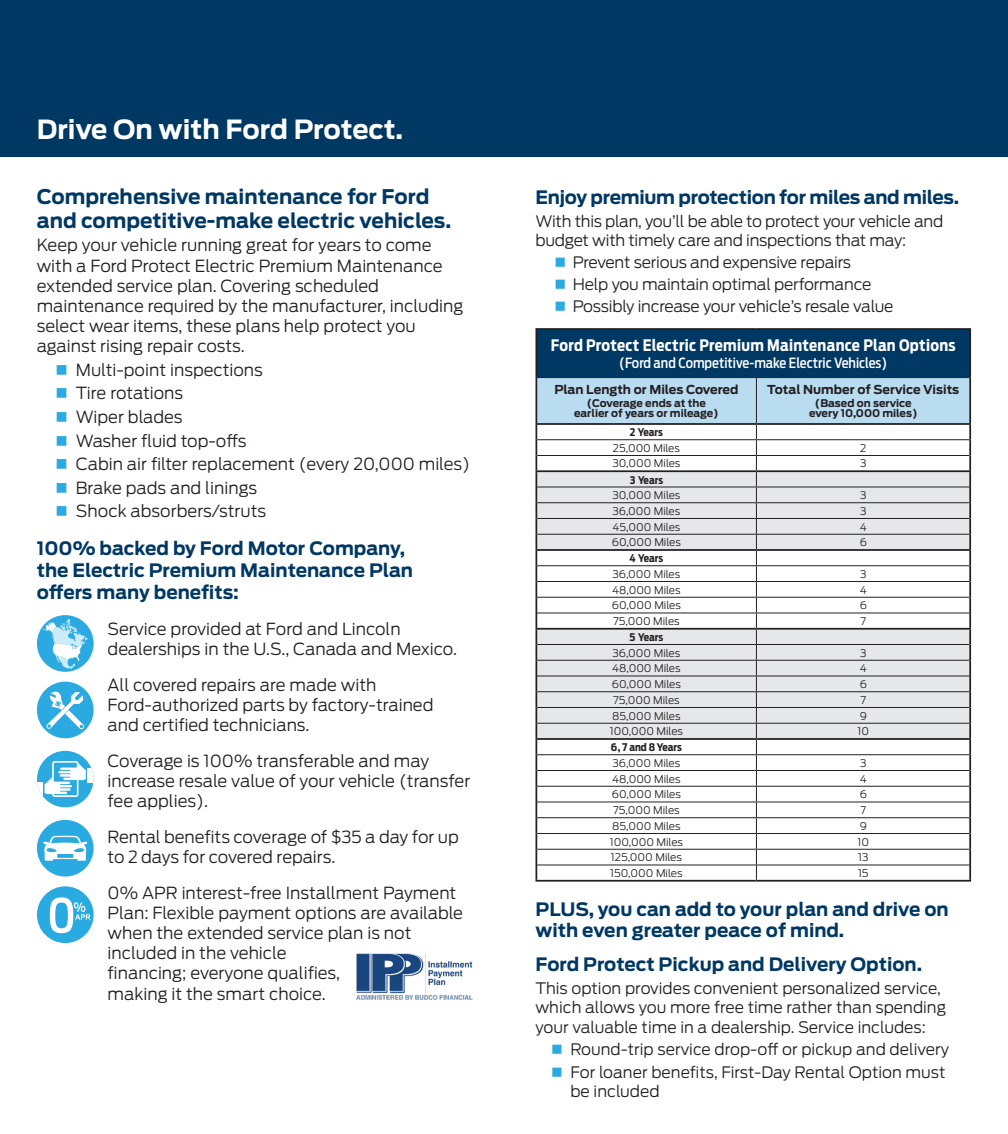
<style>
.page{position:relative;width:1008px;height:1134px;background:#fff}
.page>*{position:absolute;margin:0;border:0;box-sizing:border-box;transform-origin:0 0}
.t1{font:700 26.25px "Ford Antenna";color:#fff}
.Headlines_11_5_13_5{font:700 20.12px/23.6px "Ford Antenna";color:#003864}
.Headlines_11_5_13_5-2{font:700 18.38px/21.9px "Ford Antenna";letter-spacing:-.01em;color:#003864}
.Icon_Subhead_10_5_12{font:700 18.38px/21.9px "Ford Antenna";color:#003864}
.Icon_Body_Copy_9_5_1{font:300 16.62px/20.1px "Ford Antenna";color:#231f20}
.Body_Copy_9_5_11_5{font:300 16.62px/20.1px "Ford Antenna";color:#231f20}
.Bullets_9_5_11__p3{font:300 16.62px "Ford Antenna";color:#231f20}
.Body_Copy_9_5_11_5-2{font:300 15.75px/19.2px "Ford Antenna";color:#231f20}
.Panels___Body{font:300 15.75px/19.2px "Ford Antenna";letter-spacing:-.015em;color:#231f20}
.Ford_ESP_is{font:700 15.75px "Ford Antenna Cond";letter-spacing:.02em;color:#fff}
.Ford_ESP_is-2{font:500 14px "Ford Antenna Cond";color:#fff}
.Extra_value__body{font:700 12.25px "Ford Antenna";color:#231f20}
.t2{font:300 10.5px "Ford Antenna";color:#231f20}
.Extra_value__body-2{font:700 10.5px/10.5px "Ford Antenna";color:#231f20;text-align:center}
.Extra_value__body-3{font:700 10.5px "Ford Antenna Cond";color:#231f20}
.s1{color:#2baae1}
</style>
<div class="page">
<div style="left:37px;top:615px;width:57px;height:57px;background:#2baae1;border-radius:50%"></div>
<svg style="left:42px;top:619px;width:46px;height:50px"></svg>
<div style="left:37px;top:682px;width:57px;height:56px;background:#2baae1;border-radius:50%"></div>
<svg style="left:46px;top:691px;width:38px;height:39px"></svg>
<div style="left:37px;top:751px;width:57px;height:56px;background:#2baae1;border-radius:50%"></div>
<div style="left:87px;top:769px;width:7px;height:14px;background:#fff"></div>
<svg style="left:45px;top:761px;width:41px;height:36px"></svg>
<div style="left:37px;top:783px;width:6px;height:14px;background:#fff"></div>
<div style="left:37px;top:820px;width:57px;height:57px;background:#29aae1;border-radius:50%"></div>
<svg style="left:43px;top:836px;width:44px;height:25px"></svg>
<div style="left:37px;top:886px;width:57px;height:57px;background:#29aae1;border-radius:50%"></div>
<svg style="left:50px;top:897px;width:41px;height:36px"></svg>
<div style="left:0;top:0;width:1008px;height:157px;background:#003864"></div>
<div style="left:536px;top:329px;width:434px;height:49px;background:#003864"></div>
<hr style="left:969px;top:330px;width:2px;height:48px;background:#231f20">
<hr style="left:536px;top:328px;width:220px;height:2px;background:#231f20">
<hr style="left:536px;top:330px;width:1px;height:48px;background:#231f20">
<hr style="left:756px;top:328px;width:215px;height:2px;background:#231f20">
<hr style="left:537px;top:377px;width:219px;height:1px;background:#231f20">
<hr style="left:756px;top:377px;width:213px;height:1px;background:#231f20">
<hr style="left:536px;top:880px;width:220px;height:2px;background:#231f20">
<hr style="left:756px;top:880px;width:215px;height:2px;background:#231f20">
<svg style="left:536px;top:378px;width:435px;height:502px"></svg>
<img style="left:356px;top:953px;width:117px;height:47px">
<p class="t1" style="left:37px;top:106px;width:368px">Drive On with Ford Protect.</p>
<p class="Headlines_11_5_13_5" style="left:37px;top:183px;width:416px">Comprehensive maintenance for Ford and competitive-make electric vehicles.</p>
<p class="Body_Copy_9_5_11_5" style="left:37px;top:233px;width:428px">Keep your vehicle running great for years to come with a Ford Protect Electric Premium Maintenance extended service plan. Covering scheduled maintenance required by the manufacturer, including select wear items, these plans help protect you against rising repair costs.</p>
<p class="Bullets_9_5_11__p3" style="left:56px;top:356px;width:209px"><span class="s1">■</span> Multi-point inspections</p>
<p class="Bullets_9_5_11__p3" style="left:56px;top:379px;width:129px"><span class="s1">■</span> Tire rotations</p>
<p class="Bullets_9_5_11__p3" style="left:56px;top:403px;width:128px"><span class="s1">■</span> Wiper blades</p>
<p class="Bullets_9_5_11__p3" style="left:56px;top:427px;width:192px"><span class="s1">■</span> Washer fluid top-offs</p>
<p class="Bullets_9_5_11__p3" style="left:56px;top:450px;width:416px"><span class="s1">■</span> Cabin air filter replacement (every 20,000 miles)</p>
<p class="Bullets_9_5_11__p3" style="left:56px;top:474px;width:203px"><span class="s1">■</span> Brake pads and linings</p>
<p class="Bullets_9_5_11__p3" style="left:56px;top:497px;width:212px"><span class="s1">■</span> Shock absorbers/struts</p>
<p class="Icon_Subhead_10_5_12" style="left:37px;top:536px;width:378px">100% backed by Ford Motor Company, the Electric Premium Maintenance Plan offers many benefits:</p>
<p class="Icon_Body_Copy_9_5_1" style="left:108px;top:617px;width:351px">Service provided at Ford and Lincoln dealerships in the U.S., Canada and Mexico.</p>
<p class="Icon_Body_Copy_9_5_1" style="left:108px;top:673px;width:327px">All covered repairs are made with<br>Ford-authorized parts by factory-trained and certified technicians.</p>
<p class="Icon_Body_Copy_9_5_1" style="left:108px;top:749px;width:364px">Coverage is 100% transferable and may increase resale value of your vehicle (transfer fee applies).</p>
<p class="Icon_Body_Copy_9_5_1" style="left:108px;top:825px;width:353px">Rental benefits coverage of $35 a day for up to 2 days for covered repairs.</p>
<p class="Icon_Body_Copy_9_5_1" style="left:108px;top:881px;width:357px">0% APR interest-free Installment Payment Plan: Flexible payment options are available when the extended service plan is not included in the vehicle<br>financing; everyone qualifies,<br>making it the smart choice.</p>
<p class="Headlines_11_5_13_5-2" style="left:536px;top:185px;width:425px">Enjoy premium protection for miles and miles.</p>
<p class="Panels___Body" style="left:536px;top:210px;width:409px">With this plan, you’ll be able to protect your vehicle and budget with timely care and inspections that may:</p>
<p class="Panels___Body" style="left:554px;top:251px;width:298px"><span class="s1">■</span> Prevent serious and expensive repairs</p>
<p class="Panels___Body" style="left:554px;top:273px;width:318px"><span class="s1">■</span> Help you maintain optimal performance</p>
<p class="Panels___Body" style="left:554px;top:294px;width:341px"><span class="s1">■</span> Possibly increase your vehicle’s resale value</p>
<p class="Ford_ESP_is" style="left:551px;top:331px;width:406px">Ford Protect Electric Premium Maintenance Plan Options</p>
<p class="Ford_ESP_is-2" style="left:619px;top:351px;width:269px">(Ford and Competitive-make Electric Vehicles)</p>
<p class="Extra_value__body" style="left:554px;top:379px;width:186px">Plan Length or Miles Covered</p>
<p class="Extra_value__body-2" style="left:574px;top:396px;width:146px">(Coverage ends at the earlier of years or mileage)</p>
<p class="Extra_value__body" style="left:767px;top:379px;width:194px">Total Number of Service Visits</p>
<p class="Extra_value__body-2" style="left:809px;top:396px;width:110px">(Based on service every 10,000 miles)</p>
<p class="Extra_value__body-3" style="left:630px;top:423px;width:35px">2 Years</p>
<p class="t2" style="left:613px;top:439px;width:69px">25,000 Miles</p>
<p class="t2" style="left:860px;top:439px;width:8px">2</p>
<p class="t2" style="left:612px;top:455px;width:70px">30,000 Miles</p>
<p class="t2" style="left:860px;top:455px;width:8px">3</p>
<p class="Extra_value__body-3" style="left:630px;top:470px;width:35px">3 Years</p>
<p class="t2" style="left:612px;top:486px;width:70px">30,000 Miles</p>
<p class="t2" style="left:860px;top:486px;width:8px">3</p>
<p class="t2" style="left:613px;top:502px;width:69px">36,000 Miles</p>
<p class="t2" style="left:860px;top:502px;width:8px">3</p>
<p class="t2" style="left:613px;top:518px;width:69px">45,000 Miles</p>
<p class="t2" style="left:860px;top:518px;width:9px">4</p>
<p class="t2" style="left:612px;top:533px;width:70px">60,000 Miles</p>
<p class="t2" style="left:860px;top:533px;width:9px">6</p>
<p class="Extra_value__body-3" style="left:630px;top:549px;width:35px">4 Years</p>
<p class="t2" style="left:613px;top:565px;width:69px">36,000 Miles</p>
<p class="t2" style="left:860px;top:565px;width:8px">3</p>
<p class="t2" style="left:612px;top:581px;width:70px">48,000 Miles</p>
<p class="t2" style="left:860px;top:581px;width:9px">4</p>
<p class="t2" style="left:612px;top:597px;width:70px">60,000 Miles</p>
<p class="t2" style="left:860px;top:597px;width:9px">6</p>
<p class="t2" style="left:613px;top:612px;width:68px">75,000 Miles</p>
<p class="t2" style="left:861px;top:612px;width:7px">7</p>
<p class="Extra_value__body-3" style="left:629px;top:628px;width:35px">5 Years</p>
<p class="t2" style="left:613px;top:644px;width:69px">36,000 Miles</p>
<p class="t2" style="left:860px;top:644px;width:8px">3</p>
<p class="t2" style="left:612px;top:660px;width:70px">48,000 Miles</p>
<p class="t2" style="left:860px;top:660px;width:9px">4</p>
<p class="t2" style="left:612px;top:675px;width:70px">60,000 Miles</p>
<p class="t2" style="left:860px;top:675px;width:9px">6</p>
<p class="t2" style="left:613px;top:691px;width:68px">75,000 Miles</p>
<p class="t2" style="left:861px;top:691px;width:7px">7</p>
<p class="t2" style="left:612px;top:707px;width:70px">85,000 Miles</p>
<p class="t2" style="left:860px;top:707px;width:9px">9</p>
<p class="t2" style="left:610px;top:722px;width:75px">100,000 Miles</p>
<p class="t2" style="left:858px;top:722px;width:13px">10</p>
<p class="Extra_value__body-3" style="left:611px;top:738px;width:73px">6, 7 and 8 Years</p>
<p class="t2" style="left:613px;top:754px;width:69px">36,000 Miles</p>
<p class="t2" style="left:860px;top:754px;width:8px">3</p>
<p class="t2" style="left:612px;top:770px;width:70px">48,000 Miles</p>
<p class="t2" style="left:860px;top:770px;width:9px">4</p>
<p class="t2" style="left:612px;top:786px;width:70px">60,000 Miles</p>
<p class="t2" style="left:860px;top:786px;width:9px">6</p>
<p class="t2" style="left:613px;top:801px;width:68px">75,000 Miles</p>
<p class="t2" style="left:861px;top:801px;width:7px">7</p>
<p class="t2" style="left:612px;top:817px;width:70px">85,000 Miles</p>
<p class="t2" style="left:860px;top:817px;width:9px">9</p>
<p class="t2" style="left:610px;top:833px;width:75px">100,000 Miles</p>
<p class="t2" style="left:858px;top:833px;width:13px">10</p>
<p class="t2" style="left:611px;top:849px;width:73px">125,000 Miles</p>
<p class="t2" style="left:858px;top:849px;width:12px">13</p>
<p class="t2" style="left:610px;top:864px;width:74px">150,000 Miles</p>
<p class="t2" style="left:858px;top:864px;width:12px">15</p>
<p class="Headlines_11_5_13_5-2" style="left:536px;top:896px;width:415px">PLUS, you can add to your plan and drive on with even greater peace of mind.</p>
<p class="Headlines_11_5_13_5-2" style="left:536px;top:952px;width:388px">Ford Protect Pickup and Delivery Option.</p>
<p class="Body_Copy_9_5_11_5-2" style="left:536px;top:977px;width:412px">This option provides convenient personalized service, which allows you more free time rather than spending your valuable time in a dealership. Service includes:</p>
<p class="Body_Copy_9_5_11_5-2" style="left:551px;top:1038px;width:399px"><span class="s1">■</span> Round-trip service drop-off or pickup and delivery</p>
<p class="Body_Copy_9_5_11_5-2" style="left:570px;top:1061px;width:377px;text-indent:-19px"><span class="s1">■</span> For loaner benefits, First-Day Rental Option must be included</p>
</div>
